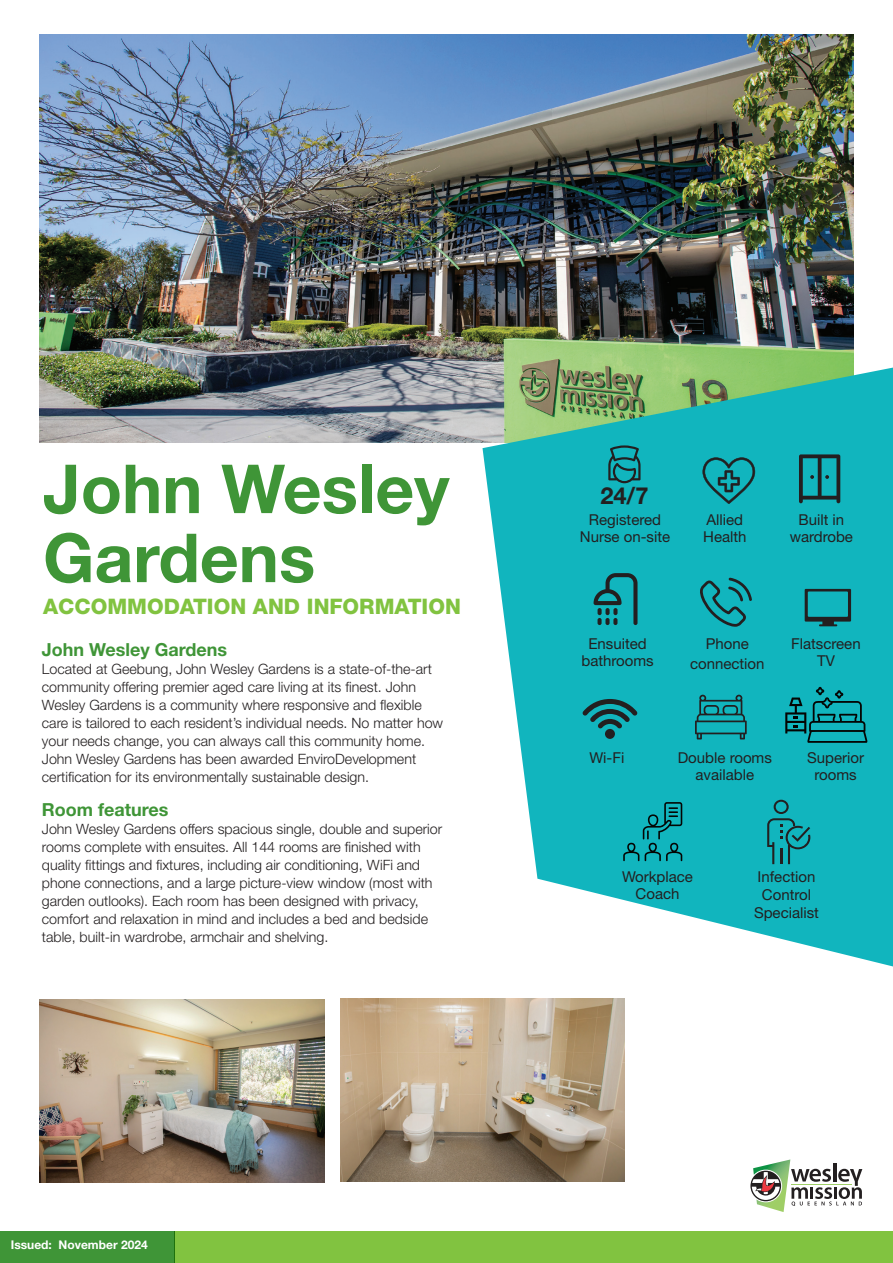
<style>
.page{position:relative;width:893px;height:1263px;background:#fff}
.page>*{position:absolute;margin:0;border:0;box-sizing:border-box;transform-origin:0 0}
.t1{font:700 67.65px/69px "Helvetica Neue LT Std";color:#3f9537}
.t2{font:700 23.55px "Helvetica Neue LT Std";color:#231f20}
.t3{font:800 21.45px "Helvetica Neue LT Std";color:#81c340}
.t4{font:700 18px "Helvetica Neue LT Std";color:#3f9537}
.t5{font:15px/16.5px "Helvetica Neue LT Std";color:#231f20;text-align:center}
.t6{font:300 14.25px/18px "Helvetica Neue LT Std";color:#231f20}
.t7{font:700 12px "Helvetica Neue LT Std";color:#fff}
</style>
<div class="page">
<svg style="left:750px;top:1159px;width:112px;height:53px"></svg>
<div style="left:0;top:1231px;width:175px;height:32px;background:#3f9537"></div>
<img style="left:340px;top:999px;width:285px;height:183px">
<img style="left:39px;top:999px;width:285px;height:184px">
<div style="left:796px;top:1219px;width:41px;height:2px;border:1px solid #fff"></div>
<img style="left:40px;top:34px;width:813px;height:408px">
<svg style="left:482px;top:368px;width:411px;height:598px;fill:#11b5be"></svg>
<svg style="left:805px;top:589px;width:46px;height:37px;background:#16848b"></svg>
<svg style="left:582px;top:699px;width:56px;height:40px;background:#16848a"></svg>
<svg style="left:594px;top:573px;width:43px;height:52px;background:#16848b"></svg>
<svg style="left:608px;top:445px;width:32px;height:38px"></svg>
<svg style="left:700px;top:578px;width:52px;height:49px;background:#14949b"></svg>
<svg style="left:799px;top:454px;width:41px;height:49px;background:#177b81"></svg>
<svg style="left:695px;top:695px;width:52px;height:44px;background:#158d94"></svg>
<svg style="left:702px;top:457px;width:53px;height:47px;background:#159198"></svg>
<svg style="left:623px;top:802px;width:59px;height:59px;background:#0e99a0"></svg>
<svg style="left:785px;top:687px;width:82px;height:56px;background:#0d8d94"></svg>
<svg style="left:767px;top:800px;width:43px;height:64px;background:#14979f"></svg>
<div style="left:175px;top:1231px;width:718px;height:32px;background:#81c340"></div>
<h1 class="t1" style="left:43px;top:453px;width:408px">John Wesley<br>Gardens</h1>
<h3 class="t3" style="left:43px;top:593px;width:419px">ACCOMMODATION AND INFORMATION</h3>
<p class="t4" style="left:42px;top:638px;width:187px">John Wesley Gardens</p>
<p class="t6" style="left:42px;top:659px;width:403px">Located at Geebung, John Wesley Gardens is a state-of-the-art community offering premier aged care living at its finest. John Wesley Gardens is a community where responsive and flexible care is tailored to each resident’s individual needs. No matter how your needs change, you can always call this community home.<br>John Wesley Gardens has been awarded EnviroDevelopment certification for its environmentally sustainable design.</p>
<p class="t4" style="left:42px;top:798px;width:128px">Room features</p>
<p class="t6" style="left:42px;top:820px;width:402px">John Wesley Gardens offers spacious single, double and superior rooms complete with ensuites. All 144 rooms are finished with quality fittings and fixtures, including air conditioning, WiFi and phone connections, and a large picture-view window (most with garden outlooks). Each room has been designed with privacy, comfort and relaxation in mind and includes a bed and bedside table, built-in wardrobe, armchair and shelving.</p>
<p class="t7" style="left:11px;top:1237px;width:138px">Issued: November 2024</p>
<h2 class="t2" style="left:600px;top:481px;width:49px">24/7</h2>
<p class="t5" style="left:580px;top:511px;width:92px">Registered<br>Nurse on-site</p>
<p class="t5" style="left:703px;top:511px;width:45px;text-align:left">Allied<br>Health</p>
<p class="t5" style="left:790px;top:511px;width:65px">Built in wardrobe</p>
<p class="t5" style="left:581px;top:636px;width:74px">Ensuited bathrooms</p>
<p class="t5" style="left:690px;top:634px;width:76px;line-height:19.5px">Phone connection</p>
<p class="t5" style="left:791px;top:636px;width:71px">Flatscreen<br>TV</p>
<p class="t5" style="left:589px;top:750px;width:36px">Wi-Fi</p>
<p class="t5" style="left:678px;top:750px;width:96px">Double rooms available</p>
<p class="t5" style="left:807px;top:750px;width:58px">Superior rooms</p>
<p class="t5" style="left:622px;top:869px;width:72px">Workplace<br>Coach</p>
<p class="t5" style="left:754px;top:868px;width:66px;line-height:18px">Infection<br>Control<br>Specialist</p>
</div>
